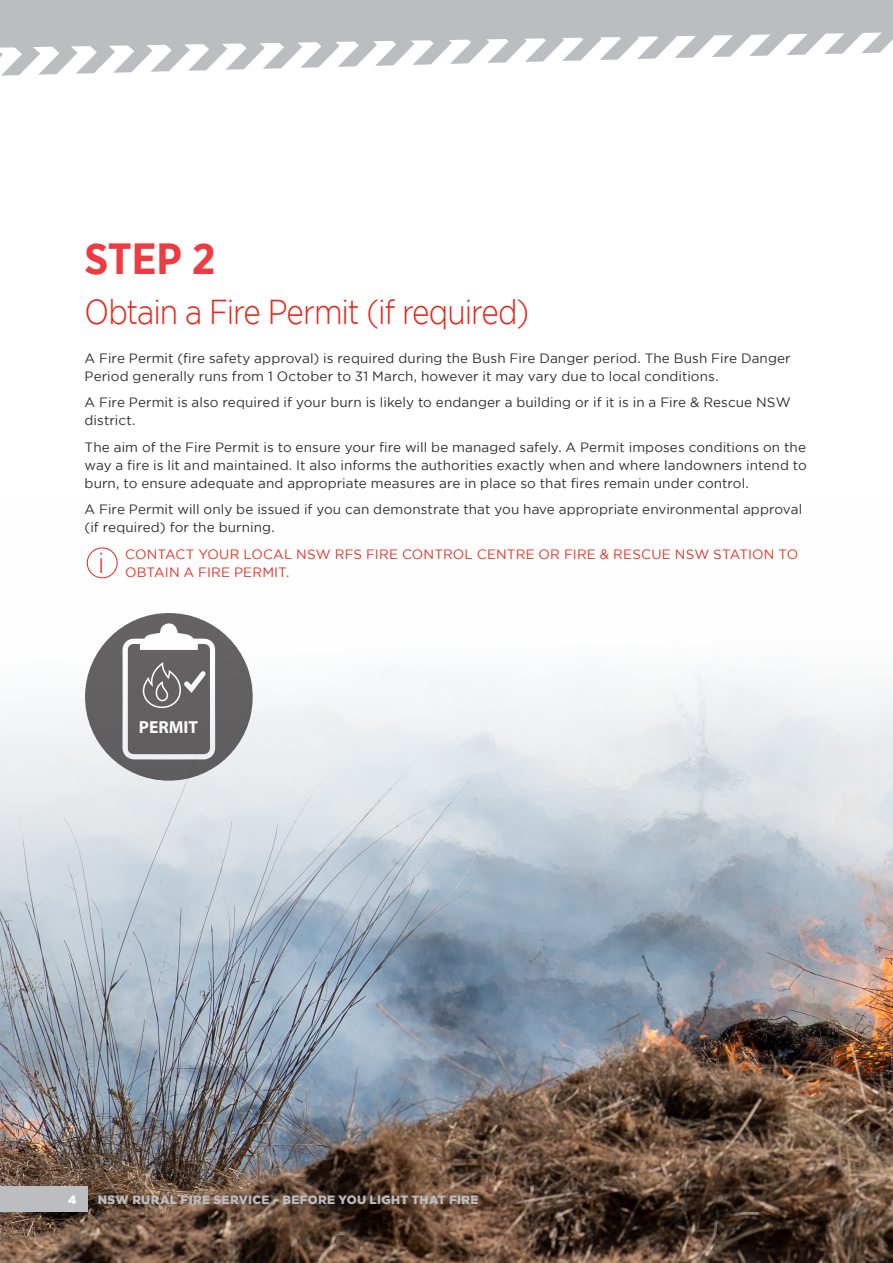
<style>
.page{position:relative;width:893px;height:1263px;background:#fff}
.page>*{position:absolute;margin:0;border:0;box-sizing:border-box;transform-origin:0 0}
.STEP{font:700 43.5px "Gotham Narrow";color:#ee3a41}
.Step_Head{font:300 34.5px "Gotham Narrow";letter-spacing:-.03em;color:#e5281b}
.Step_Head-2{font:300 28.65px "Gotham Narrow";color:#e5281b}
.t1{font:700 17.55px "Myriad Pro";color:#fff}
._02_Body{font:13.5px/18px "Gotham";letter-spacing:.005em;color:#312f30}
.info{font:13.5px/18px "Gotham";letter-spacing:.01em;color:#e63327}
.t2{font:900 12px "Gotham";letter-spacing:.03em;color:#bcbdc0}
.t3{font:900 12px "Gotham";color:#fff}
</style>
<div class="page">
<img style="left:0;top:547px;width:893px;height:716px">
<svg style="left:84px;top:613px;width:170px;height:169px"></svg>
<div style="left:87px;top:547px;width:31px;height:31px;border:1px solid #e5281b;border-radius:50%"></div>
<div style="left:0;top:1186px;width:87px;height:26px;background:#bcbdc0"></div>
<svg style="left:0;top:0;width:893px;height:76px"></svg>
<p class="STEP" style="left:85px;top:230px;width:132px">STEP 2</p>
<p class="Step_Head" style="left:85px;top:290px;width:446px">Obtain a Fire Permit (if required)</p>
<p class="_02_Body" style="left:85px;top:349px;width:708px">A Fire Permit (fire safety approval) is required during the Bush Fire Danger period. The Bush Fire Danger<br>Period generally runs from 1 October to 31 March, however it may vary due to local conditions.</p>
<p class="_02_Body" style="left:85px;top:393px;width:707px">A Fire Permit is also required if your burn is likely to endanger a building or if it is in a Fire &amp; Rescue NSW district.</p>
<p class="_02_Body" style="left:85px;top:438px;width:724px;text-align:justify">The aim of the Fire Permit is to ensure your fire will be managed safely. A Permit imposes conditions on the way a fire is lit and maintained. It also informs the authorities exactly when and where landowners intend to burn, to ensure adequate and appropriate measures are in place so that fires remain under control.</p>
<p class="_02_Body" style="left:85px;top:500px;width:719px">A Fire Permit will only be issued if you can demonstrate that you have appropriate environmental approval (if required) for the burning.</p>
<p class="info" style="left:125px;top:545px;width:675px">CONTACT YOUR LOCAL NSW RFS FIRE CONTROL CENTRE OR FIRE &amp; RESCUE NSW STATION TO<br>OBTAIN A FIRE PERMIT.</p>
<p class="Step_Head-2" style="left:98px;top:546px;width:8px">i</p>
<p class="t1" style="left:139px;top:716px;width:61px">PERMIT</p>
<p class="t3" style="left:68px;top:1191px;width:10px">4</p>
<p class="t2" style="left:98px;top:1191px;width:382px">NSW RURAL FIRE SERVICE – BEFORE YOU LIGHT THAT FIRE</p>
</div>
